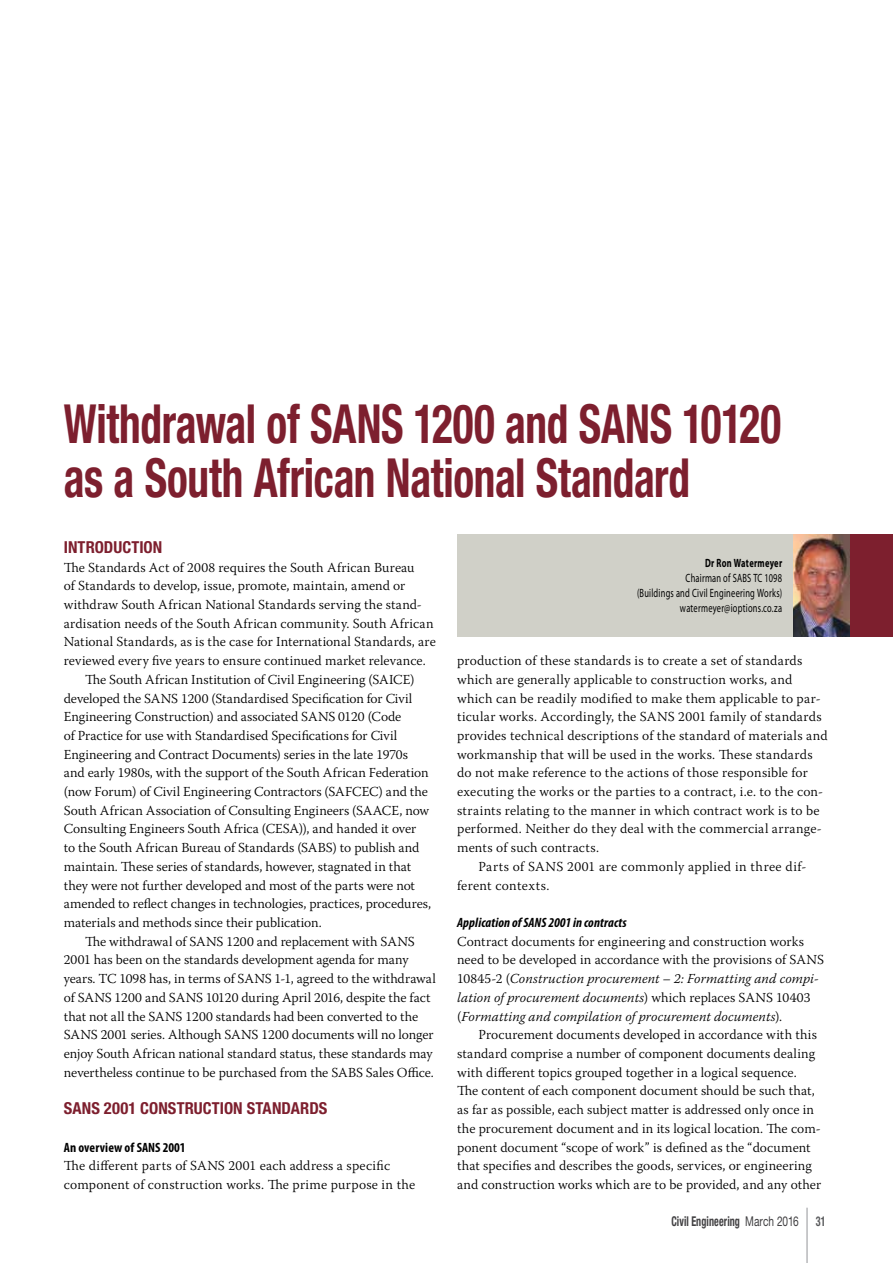
<style>
.page{position:relative;width:893px;height:1263px;background:#fff}
.page>*{position:absolute;margin:0;border:0;box-sizing:border-box;transform-origin:0 0}
.t1{font:700 condensed 54px/54px "Helvetica Neue";letter-spacing:-.01em;color:#7d1f2e;scale:.8 1}
.t2{font:700 condensed 16.5px "Helvetica Neue";letter-spacing:.005em;color:#7d1f2e}
.t3{font:300 13.65px/18.8px "Warnock Pro";letter-spacing:.005em;color:#000}
.t4{font:300 13.65px "Warnock Pro";letter-spacing:.035em;color:#000}
.t5{font:italic 700 condensed 13.5px "Myriad Pro";letter-spacing:.01em;color:#000}
.t6{font:700 condensed 13.5px "Helvetica Neue";letter-spacing:.01em;color:#414042;scale:.75 1}
.t7{font:700 condensed 13.5px "Myriad Pro";letter-spacing:.005em;color:#000}
.t8{font:12px/15px "Myriad Pro";letter-spacing:.025em;color:#000;text-align:right;scale:.7 1}
.t9{font:700 12px "Myriad Pro";letter-spacing:.035em;color:#000;scale:.7 1}
.s1{font-style:italic}
.s2{font-weight:400;font-stretch:normal}
.s3{color:#58595b}
</style>
<div class="page">
<hr style="left:807px;top:1208px;width:1px;height:55px;background:#939598">
<div style="left:457px;top:534px;width:436px;height:102px;background:#d0d0c8"></div>
<div style="left:849px;top:534px;width:44px;height:102px;background:#7d1f2e"></div>
<img style="left:793px;top:534px;width:57px;height:102px">
<h1 class="t1" style="left:64px;top:396px;width:898px">Withdrawal of SANS 1200 and SANS 10120 as a South African National Standard</h1>
<p class="t2" style="left:64px;top:537px;width:100px">INTRODUCTION</p>
<p class="t3" style="left:64px;top:557px;width:352px">The Standards Act of 2008 requires the South African Bureau</p>
<p class="t3" style="left:64px;top:576px;width:343px">of Standards to develop, issue, promote, maintain, amend or</p>
<p class="t3" style="left:64px;top:595px;width:360px">withdraw South African National Standards serving the stand-</p>
<p class="t3" style="left:64px;top:614px;width:371px">ardisation needs of the South African community. South African</p>
<p class="t3" style="left:64px;top:632px;width:373px">National Standards, as is the case for International Standards, are</p>
<p class="t3" style="left:64px;top:651px;width:363px">reviewed every five years to ensure continued market relevance.</p>
<p class="t3" style="left:85px;top:670px;width:331px">The South African Institution of Civil Engineering (SAICE)</p>
<p class="t3" style="left:64px;top:688px;width:350px">developed the SANS 1200 (Standardised Specification for Civil</p>
<p class="t3" style="left:64px;top:707px;width:339px">Engineering Construction) and associated SANS 0120 (Code</p>
<p class="t3" style="left:64px;top:726px;width:335px">of Practice for use with Standardised Specifications for Civil</p>
<p class="t3" style="left:64px;top:744px;width:346px">Engineering and Contract Documents) series in the late 1970s</p>
<p class="t3" style="left:64px;top:763px;width:366px">and early 1980s, with the support of the South African Federation</p>
<p class="t3" style="left:64px;top:782px;width:366px">(now Forum) of Civil Engineering Contractors (SAFCEC) and the</p>
<p class="t3" style="left:64px;top:801px;width:367px">South African Association of Consulting Engineers (SAACE, now</p>
<p class="t3" style="left:64px;top:819px;width:354px">Consulting Engineers South Africa (CESA)), and handed it over</p>
<p class="t3" style="left:64px;top:838px;width:357px">to the South African Bureau of Standards (SABS) to publish and</p>
<p class="t3" style="left:64px;top:857px;width:349px">maintain. These series of standards, however, stagnated in that</p>
<p class="t3" style="left:64px;top:875px;width:353px">they were not further developed and most of the parts were not</p>
<p class="t3" style="left:64px;top:894px;width:369px">amended to reflect changes in technologies, practices, procedures,</p>
<p class="t3" style="left:64px;top:913px;width:260px">materials and methods since their publication.</p>
<p class="t3" style="left:85px;top:932px;width:331px">The withdrawal of SANS 1200 and replacement with SANS</p>
<p class="t3" style="left:64px;top:950px;width:346px">2001 has been on the standards development agenda for many</p>
<p class="t3" style="left:64px;top:969px;width:374px">years. TC 1098 has, in terms of SANS 1-1, agreed to the withdrawal</p>
<p class="t3" style="left:64px;top:988px;width:368px">of SANS 1200 and SANS 10120 during April 2016, despite the fact</p>
<p class="t3" style="left:64px;top:1006px;width:356px">that not all the SANS 1200 standards had been converted to the</p>
<p class="t3" style="left:64px;top:1025px;width:371px">SANS 2001 series. Although SANS 1200 documents will no longer</p>
<p class="t3" style="left:64px;top:1044px;width:370px">enjoy South African national standard status, these standards may</p>
<p class="t3" style="left:64px;top:1062px;width:372px">nevertheless continue to be purchased from the SABS Sales Office.</p>
<p class="t2" style="left:64px;top:1098px;width:265px">SANS 2001 CONSTRUCTION STANDARDS</p>
<p class="t7" style="left:64px;top:1139px;width:123px">An overview of SANS 2001</p>
<p class="t3" style="left:64px;top:1156px;width:353px">The different parts of SANS 2001 each address a specific component of construction works. The prime purpose in the</p>
<p class="t9" style="left:705px;top:555px;width:112px">Dr Ron Watermeyer</p>
<p class="t8" style="left:637px;top:570px;width:209px">Chairman of SABS TC 1098<br>(Buildings and Civil Engineering Works) watermeyer@ioptions.co.za</p>
<p class="t9" style="left:688px;top:564px;width:136px">Alex van Niekerk Pr Eng</p>
<p class="t8" style="left:656px;top:579px;width:181px">Planning, Toll and Traffic Manager</p>
<p class="t3" style="left:457px;top:651px;width:347px">production of these standards is to create a set of standards</p>
<p class="t3" style="left:457px;top:670px;width:337px">which are generally applicable to construction works, and</p>
<p class="t3" style="left:457px;top:688px;width:365px">which can be readily modified to make them applicable to par-</p>
<p class="t3" style="left:457px;top:707px;width:366px">ticular works. Accordingly, the SANS 2001 family of standards</p>
<p class="t3" style="left:457px;top:726px;width:372px">provides technical descriptions of the standard of materials and</p>
<p class="t3" style="left:457px;top:744px;width:357px">workmanship that will be used in the works. These standards</p>
<p class="t3" style="left:457px;top:763px;width:352px">do not make reference to the actions of those responsible for</p>
<p class="t3" style="left:457px;top:782px;width:368px">executing the works or the parties to a contract, i.e. to the con-</p>
<p class="t3" style="left:457px;top:801px;width:364px">straints relating to the manner in which contract work is to be</p>
<p class="t3" style="left:457px;top:819px;width:366px">performed. Neither do they deal with the commercial arrange-</p>
<p class="t3" style="left:457px;top:838px;width:143px">ments of such contracts.</p>
<p class="t4" style="left:478px;top:858px;width:330px">Parts of SANS 2001 are commonly applied in three dif-</p>
<p class="t3" style="left:457px;top:875px;width:94px">ferent contexts.</p>
<p class="t5" style="left:457px;top:914px;width:171px">Application of SANS 2001 in contracts</p>
<p class="t3" style="left:457px;top:932px;width:368px">Contract documents for engineering and construction works need to be developed in accordance with the provisions of SANS 10845-2 (<span class="s1">Construction procurement – 2: Formatting and compi&shy;lation of procurement documents</span>) which replaces SANS 10403 (<span class="s1">Formatting and compilation of procurement documents</span>).</p>
<p class="t3" style="left:457px;top:1025px;width:366px;text-indent:21px">Procurement documents developed in accordance with this standard comprise a number of component documents dealing with different topics grouped together in a logical sequence.<br>The content of each component document should be such that, as far as possible, each subject matter is addressed only once in the procurement document and in its logical location. The com&shy;ponent document “scope of work” is defined as the “document that specifies and describes the goods, services, or engineering and construction works which are to be provided, and any other</p>
<p class="t6" style="left:671px;top:1213px;width:207px">Civil Engineering <span class="s2">March 2016</span> <span class="s3">31</span></p>
</div>
